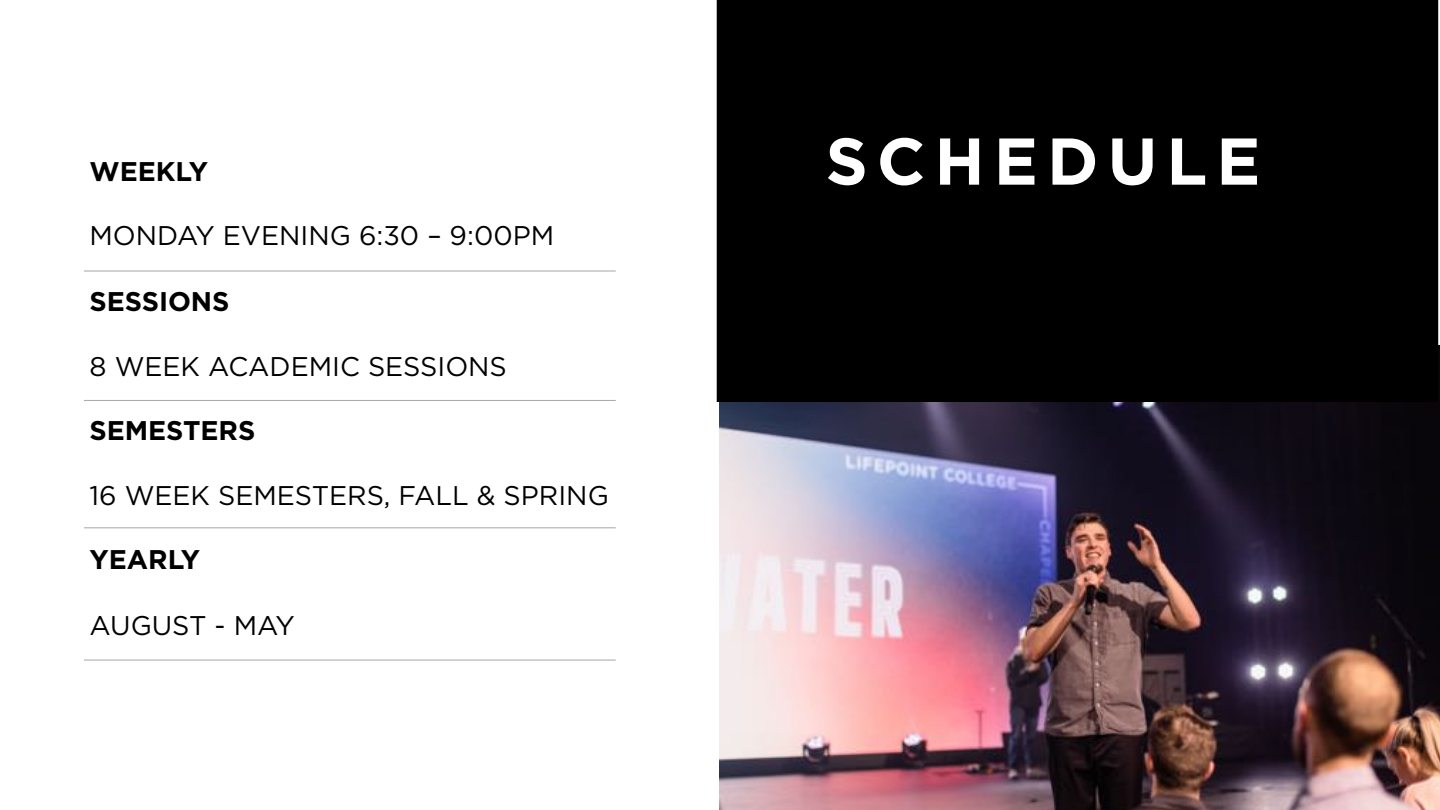
<style>
.page{position:relative;width:1440px;height:810px;background:#fff}
.page>*{position:absolute;margin:0;border:0;box-sizing:border-box;transform-origin:0 0}
.t1{font:700 66px "Gotham";letter-spacing:.135em;color:#fff}
.t2{font:27px "Gotham";color:#000}
.t3{font:700 27px "Gotham";letter-spacing:-.005em;color:#000}
</style>
<div class="page">
<img style="left:719px;top:346px;width:721px;height:464px">
<div style="left:717px;top:0;width:721px;height:402px;background:#000"></div>
<hr style="left:84px;top:527px;width:532px;height:1px;background:#a6a6a6">
<hr style="left:84px;top:400px;width:532px;height:1px;background:#a6a6a6">
<hr style="left:84px;top:271px;width:532px;height:1px;background:#a6a6a6">
<hr style="left:84px;top:660px;width:532px;height:1px;background:#a6a6a6">
<p class="t3" style="left:90px;top:153px;width:120px">WEEKLY</p>
<p class="t2" style="left:90px;top:218px;width:466px">MONDAY EVENING 6:30 – 9:00PM</p>
<p class="t3" style="left:90px;top:284px;width:142px">SESSIONS</p>
<p class="t2" style="left:90px;top:349px;width:419px">8 WEEK ACADEMIC SESSIONS</p>
<p class="t3" style="left:90px;top:413px;width:167px">SEMESTERS</p>
<p class="t2" style="left:90px;top:478px;width:521px">16 WEEK SEMESTERS, FALL &amp; SPRING</p>
<p class="t3" style="left:90px;top:542px;width:112px">YEARLY</p>
<p class="t2" style="left:90px;top:609px;width:207px">AUGUST - MAY</p>
<h1 class="t1" style="left:826px;top:118px;width:436px">SCHEDULE</h1>
</div>
